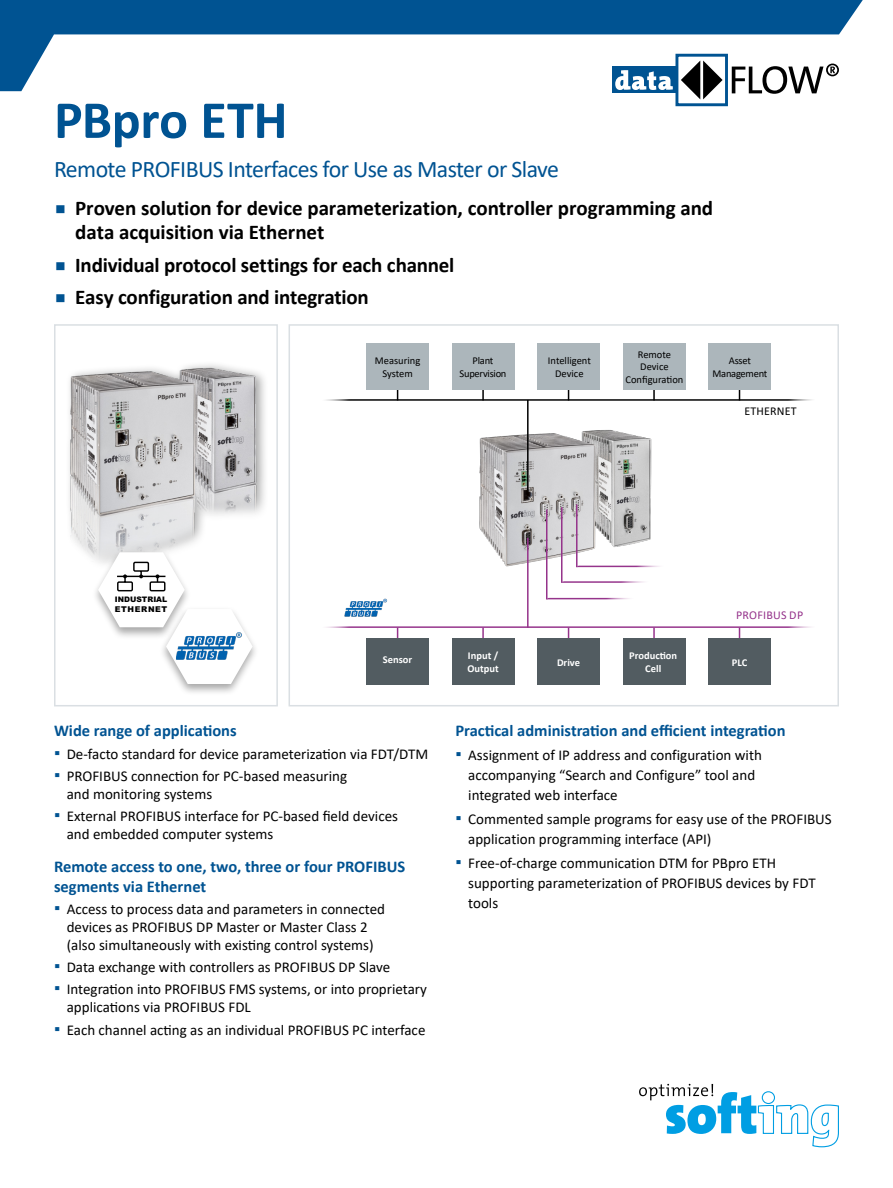
<style>
.page{position:relative;width:893px;height:1188px;background:#fff}
.page>*{position:absolute;margin:0;border:0;box-sizing:border-box;transform-origin:0 0}
.Headline__Produktnam{font:700 54px "Calibri";letter-spacing:-.005em;color:#005392}
.Subheadline{font:23.85px "Calibri";letter-spacing:-.025em;color:#005392}
.t1{font:700 21px/24px "Calibri";letter-spacing:-.005em;color:#000}
.Benefit{font:700 16.5px/19.8px "Calibri";color:#005392}
.t2{font:15px/18px "Calibri";color:#000}
.t3{font:12px "Calibri";letter-spacing:.02em;color:#95338b}
.t4{font:12px "Calibri";letter-spacing:.015em;color:#000}
.t5{font:10.5px "Calibri";letter-spacing:-.01em;color:#000}
.t6{font:700 10.5px "Calibri";color:#fff}
.t7{font:900 7.95px "Arial";letter-spacing:.075em;color:#000}
.t8{font:900 7.65px "Arial";color:#000}
.s1{font-size:36px;color:#005392}
.s2{font-weight:700;font-size:18px;color:#005392}
</style>
<div class="page">
<svg style="left:0;top:0;width:863px;height:91px"></svg>
<svg style="left:639px;top:1084px;width:200px;height:63px"></svg>
<div style="left:612px;top:67px;width:65px;height:26px;background:#005392"></div>
<div style="left:675px;top:54px;width:53px;height:52px;border:3px solid #005392"></div>
<svg style="left:732px;top:64px;width:107px;height:30px"></svg>
<svg style="left:681px;top:61px;width:42px;height:38px"></svg>
<svg style="left:615px;top:70px;width:58px;height:20px"></svg>
<div style="left:289px;top:324px;width:550px;height:382px;border:2px solid #dadfe3"></div>
<div style="left:54px;top:324px;width:224px;height:382px;border:2px solid #dadfe3"></div>
<img style="left:69px;top:364px;width:196px;height:192px">
<div style="left:159px;top:606px;width:101px;height:90px;background:#000;opacity:.35"></div>
<div style="left:91px;top:549px;width:101px;height:90px;background:#000;opacity:.35"></div>
<svg style="left:98px;top:552px;width:155px;height:132px"></svg>
<img style="left:479px;top:430px;width:177px;height:145px">
<hr style="left:546px;top:598px;width:88px;height:1px;background:#95338b">
<hr style="left:561px;top:581px;width:88px;height:2px;background:#95338b">
<hr style="left:576px;top:566px;width:88px;height:1px;background:#95338b">
<hr style="left:527px;top:538px;width:2px;height:90px;background:#95338b">
<hr style="left:546px;top:510px;width:1px;height:89px;background:#95338b">
<hr style="left:561px;top:507px;width:1px;height:76px;background:#95338b">
<hr style="left:576px;top:504px;width:1px;height:63px;background:#95338b">
<hr style="left:317px;top:626px;width:498px;height:2px;background:#95338b">
<hr style="left:482px;top:628px;width:2px;height:21px;background:#95338b">
<hr style="left:653px;top:628px;width:2px;height:21px;background:#95338b">
<img style="left:344px;top:598px;width:44px;height:19px">
<div style="left:366px;top:638px;width:63px;height:47px;background:#525c61"></div>
<div style="left:452px;top:638px;width:62px;height:47px;background:#525c61"></div>
<div style="left:537px;top:638px;width:63px;height:47px;background:#525c61"></div>
<div style="left:623px;top:638px;width:62px;height:47px;background:#525c61"></div>
<div style="left:708px;top:638px;width:63px;height:47px;background:#525c61"></div>
<hr style="left:527px;top:400px;width:2px;height:90px;background:#000">
<hr style="left:317px;top:399px;width:498px;height:2px;background:#000">
<hr style="left:482px;top:379px;width:2px;height:21px;background:#000">
<hr style="left:653px;top:379px;width:2px;height:21px;background:#000">
<div style="left:366px;top:343px;width:63px;height:47px;background:#acb6bb"></div>
<div style="left:452px;top:343px;width:62px;height:47px;background:#acb6bb"></div>
<div style="left:537px;top:343px;width:63px;height:47px;background:#acb6bb"></div>
<div style="left:623px;top:343px;width:62px;height:47px;background:#acb6bb"></div>
<div style="left:708px;top:343px;width:63px;height:47px;background:#acb6bb"></div>
<p class="Headline__Produktnam" style="left:54px;top:82px;width:235px">PBpro ETH</p>
<p class="Subheadline" style="left:54px;top:153px;width:506px">Remote PROFIBUS Interfaces for Use as Master or Slave</p>
<p class="t1" style="left:75px;top:196px;width:639px;text-indent:-21px"><span class="s1">▪</span> Proven solution for device parameterization, controller programming and data acquisition via Ethernet</p>
<p class="t1" style="left:54px;top:253px;width:402px"><span class="s1">▪</span> Individual protocol settings for each channel</p>
<p class="t1" style="left:54px;top:285px;width:316px"><span class="s1">▪</span> Easy configuration and integration</p>
<p class="t8" style="left:115px;top:594px;width:54px">INDUSTRIAL</p>
<p class="t7" style="left:115px;top:603px;width:54px">ETHERNET</p>
<p class="t5" style="left:375px;top:353px;width:47px">Measuring</p>
<p class="t5" style="left:382px;top:366px;width:32px">System</p>
<p class="t5" style="left:473px;top:353px;width:22px">Plant</p>
<p class="t5" style="left:459px;top:366px;width:48px">Supervision</p>
<p class="t5" style="left:548px;top:353px;width:44px">Intelligent</p>
<p class="t5" style="left:555px;top:366px;width:30px">Device</p>
<p class="t5" style="left:638px;top:347px;width:35px">Remote</p>
<p class="t5" style="left:640px;top:360px;width:30px">Device</p>
<p class="t5" style="left:625px;top:372px;width:59px">Configuration</p>
<p class="t5" style="left:729px;top:353px;width:23px">Asset</p>
<p class="t5" style="left:712px;top:366px;width:56px">Management</p>
<p class="t4" style="left:744px;top:402px;width:54px">ETHERNET</p>
<p class="t6" style="left:383px;top:652px;width:31px">Sensor</p>
<p class="t6" style="left:468px;top:648px;width:32px">Input /</p>
<p class="t6" style="left:467px;top:661px;width:33px">Output</p>
<p class="t6" style="left:557px;top:655px;width:25px">Drive</p>
<p class="t6" style="left:629px;top:648px;width:49px">Production</p>
<p class="t6" style="left:645px;top:661px;width:18px">Cell</p>
<p class="t3" style="left:736px;top:607px;width:69px">PROFIBUS DP</p>
<p class="t6" style="left:732px;top:655px;width:17px">PLC</p>
<p class="Benefit" style="left:54px;top:721px;width:184px">Wide range of applications</p>
<p class="t2" style="left:54px;top:744px;width:376px"><span class="s2">▪</span> De-facto standard for device parameterization via FDT/DTM</p>
<p class="t2" style="left:67px;top:767px;width:282px;text-indent:-13px"><span class="s2">▪</span> PROFIBUS connection for PC-based measuring and monitoring systems</p>
<p class="t2" style="left:67px;top:807px;width:333px;text-indent:-13px"><span class="s2">▪</span> External PROFIBUS interface for PC-based field devices and embedded computer systems</p>
<p class="Benefit" style="left:54px;top:856px;width:353px">Remote access to one, two, three or four PROFIBUS segments via Ethernet</p>
<p class="t2" style="left:54px;top:899px;width:332px;text-align:center"><span class="s2">▪</span> Access to process data and parameters in connected devices as PROFIBUS DP Master or Master Class 2 (also simultaneously with existing control systems)</p>
<p class="t2" style="left:54px;top:958px;width:338px"><span class="s2">▪</span> Data exchange with controllers as PROFIBUS DP Slave</p>
<p class="t2" style="left:67px;top:980px;width:362px;text-indent:-13px"><span class="s2">▪</span> Integration into PROFIBUS FMS systems, or into proprietary applications via PROFIBUS FDL</p>
<p class="t2" style="left:54px;top:1020px;width:373px"><span class="s2">▪</span> Each channel acting as an individual PROFIBUS PC interface</p>
<p class="Benefit" style="left:455px;top:721px;width:332px">Practical administration and efficient integration</p>
<p class="t2" style="left:468px;top:745px;width:295px;line-height:19.8px;text-indent:-13px"><span class="s2">▪</span> Assignment of IP address and configuration with accompanying “Search and Configure” tool and integrated web interface</p>
<p class="t2" style="left:468px;top:809px;width:365px;line-height:19.8px;text-indent:-13px"><span class="s2">▪</span> Commented sample programs for easy use of the PROFIBUS application programming interface (API)</p>
<p class="t2" style="left:468px;top:853px;width:349px;line-height:19.8px;text-indent:-13px"><span class="s2">▪</span> Free-of-charge communication DTM for PBpro ETH supporting parameterization of PROFIBUS devices by FDT tools</p>
</div>
